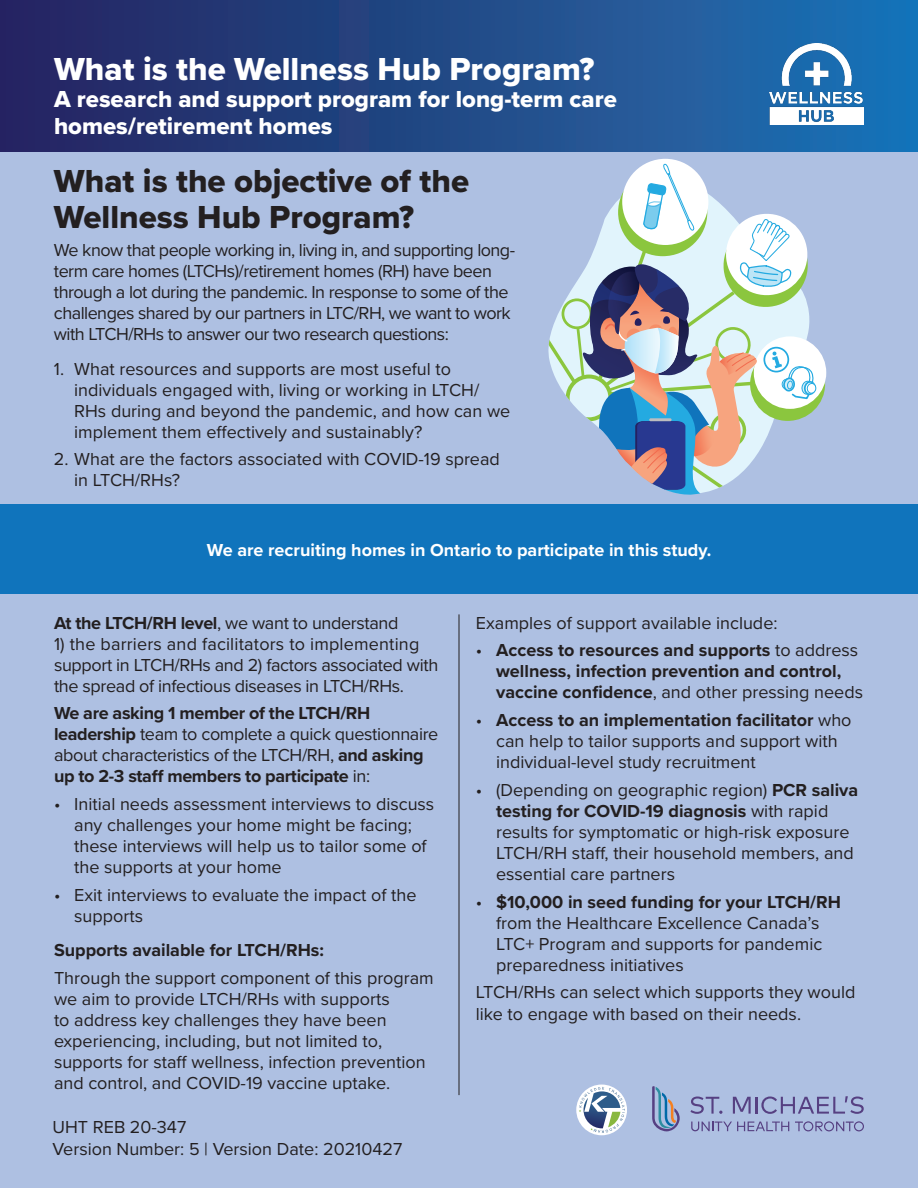
<style>
.page{position:relative;width:918px;height:1188px;background:#aec0e2}
.page>*{position:absolute;margin:0;border:0;box-sizing:border-box;transform-origin:0 0}
.t1{font:33px/36px "Proxima Nova Extrabld";color:#231f20}
.t2{font:33px "Proxima Nova Extrabld";color:#fff}
.Header_2{font:24px/27px "Proxima Nova Extrabld";color:#fff}
.Paragraph{font:18px/21px "Proxima Nova";color:#231f20}
.Paragraph-2{font:18px/21px "Proxima Nova";letter-spacing:-.03em;color:#231f20}
.Paragraph-3{font:18px/21px "Proxima Nova";letter-spacing:-.02em;color:#231f20}
.Paragraph-4{font:700 18px/21px "Proxima Nova";letter-spacing:-.02em;color:#231f20}
.Paragraph-5{font:700 18px/21px "Proxima Nova";color:#231f20}
.Paragraph-6{font:700 18px "Proxima Nova";color:#fff}
.s1{font-weight:700}
.s2{font-weight:400}
</style>
<div class="page">
<div style="left:576px;top:1085px;width:51px;height:50px;background:#fff;border-radius:50%"></div>
<svg style="left:690px;top:1097px;width:33px;height:17px"></svg>
<svg style="left:733px;top:1097px;width:18px;height:17px"></svg>
<hr style="left:755px;top:1097px;width:3px;height:17px;background:#564082">
<svg style="left:761px;top:1096px;width:103px;height:18px"></svg>
<svg style="left:652px;top:1086px;width:28px;height:45px"></svg>
<svg style="left:691px;top:1122px;width:98px;height:9px"></svg>
<svg style="left:795px;top:1121px;width:69px;height:10px"></svg>
<svg style="left:579px;top:1087px;width:46px;height:46px"></svg>
<div style="left:0;top:0;width:918px;height:151px;background:linear-gradient(to right,#25225d,#1f75b7)"></div>
<div style="left:754px;top:336px;width:72px;height:73px;background:#fff;border-radius:50%"></div>
<svg style="left:548px;top:162px;width:269px;height:333px"></svg>
<img style="left:770px;top:43px;width:94px;height:81px">
<hr style="left:459px;top:614px;width:1px;height:481px;background:#231f20">
<div style="left:0;top:505px;width:918px;height:89px;background:#1074bc"></div>
<p class="t2" style="left:54px;top:44px;width:542px">What is the Wellness Hub Program?</p>
<p class="Header_2" style="left:54px;top:85px;width:564px">A research and support program for long-term care homes/retirement homes</p>
<p class="t1" style="left:54px;top:163px;width:417px">What is the objective of the<br>Wellness Hub Program?</p>
<p class="Paragraph-2" style="left:54px;top:239px;width:463px">We know that people working in, living in, and supporting long&shy;term care homes (LTCHs)/retirement homes (RH) have been through a lot during the pandemic. In response to some of the challenges shared by our partners in LTC/RH, we want to work with LTCH/RHs to answer our two research questions:</p>
<p class="Paragraph" style="left:74px;top:357px;width:438px;text-indent:-20px">1. What resources and supports are most useful to individuals engaged with, living or working in LTCH/ RHs during and beyond the pandemic, and how can we implement them effectively and sustainably?</p>
<p class="Paragraph" style="left:74px;top:448px;width:427px;text-indent:-20px">2. What are the factors associated with COVID-19 spread in LTCH/RHs?</p>
<p class="Paragraph-6" style="left:207px;top:537px;width:506px">We are recruiting homes in Ontario to participate in this study.</p>
<p class="Paragraph-3" style="left:54px;top:611px;width:346px"><span class="s1">At the LTCH/RH level</span>, we want to understand</p>
<p class="Paragraph-3" style="left:54px;top:632px;width:386px">1) the barriers and facilitators to implementing support in LTCH/RHs and 2) factors associated with the spread of infectious diseases in LTCH/RHs.</p>
<p class="Paragraph-4" style="left:54px;top:702px;width:386px">We are asking 1 member of the LTCH/RH leadership <span class="s2">team to complete a quick questionnaire about characteristics of the LTCH/RH,</span> and asking up to 2-3 staff members to participate <span class="s2">in:</span></p>
<p class="Paragraph" style="left:74px;top:793px;width:362px;text-indent:-20px">• Initial needs assessment interviews to discuss any challenges your home might be facing; these interviews will help us to tailor some of the supports at your home</p>
<p class="Paragraph" style="left:74px;top:884px;width:344px;text-indent:-20px">• Exit interviews to evaluate the impact of the supports</p>
<p class="Paragraph-5" style="left:54px;top:939px;width:271px">Supports available for LTCH/RHs:</p>
<p class="Paragraph" style="left:54px;top:967px;width:381px">Through the support component of this program we aim to provide LTCH/RHs with supports<br>to address key challenges they have been experiencing, including, but not limited to, supports for staff wellness, infection prevention and control, and COVID-19 vaccine uptake.</p>
<p class="Paragraph" style="left:52px;top:1116px;width:351px;line-height:21.6px">UHT REB 20-347<br>Version Number: 5 | Version Date: 20210427</p>
<p class="Paragraph" style="left:476px;top:611px;width:303px">Examples of support available include:</p>
<p class="Paragraph-5" style="left:496px;top:639px;width:368px;text-indent:-20px"><span class="s2">•</span> Access to resources and supports <span class="s2">to address </span>wellness, infection prevention and control, vaccine confidence<span class="s2">, and other pressing needs</span></p>
<p class="Paragraph" style="left:496px;top:709px;width:357px;text-indent:-20px">• <span class="s1">Access to an implementation facilitator</span> who can help to tailor supports and support with individual-level study recruitment</p>
<p class="Paragraph" style="left:496px;top:779px;width:364px;text-indent:-20px">• (Depending on geographic region) <span class="s1">PCR saliva testing for COVID-19 diagnosis</span> with rapid results for symptomatic or high-risk exposure LTCH/RH staff, their household members, and essential care partners</p>
<p class="Paragraph" style="left:496px;top:890px;width:346px;text-indent:-20px">• <span class="s1">$10,000 in seed funding for your LTCH/RH </span>from the Healthcare Excellence Canada’s LTC+ Program and supports for pandemic preparedness initiatives</p>
<p class="Paragraph" style="left:476px;top:981px;width:381px;line-height:21.6px">LTCH/RHs can select which supports they would like to engage with based on their needs.</p>
</div>
